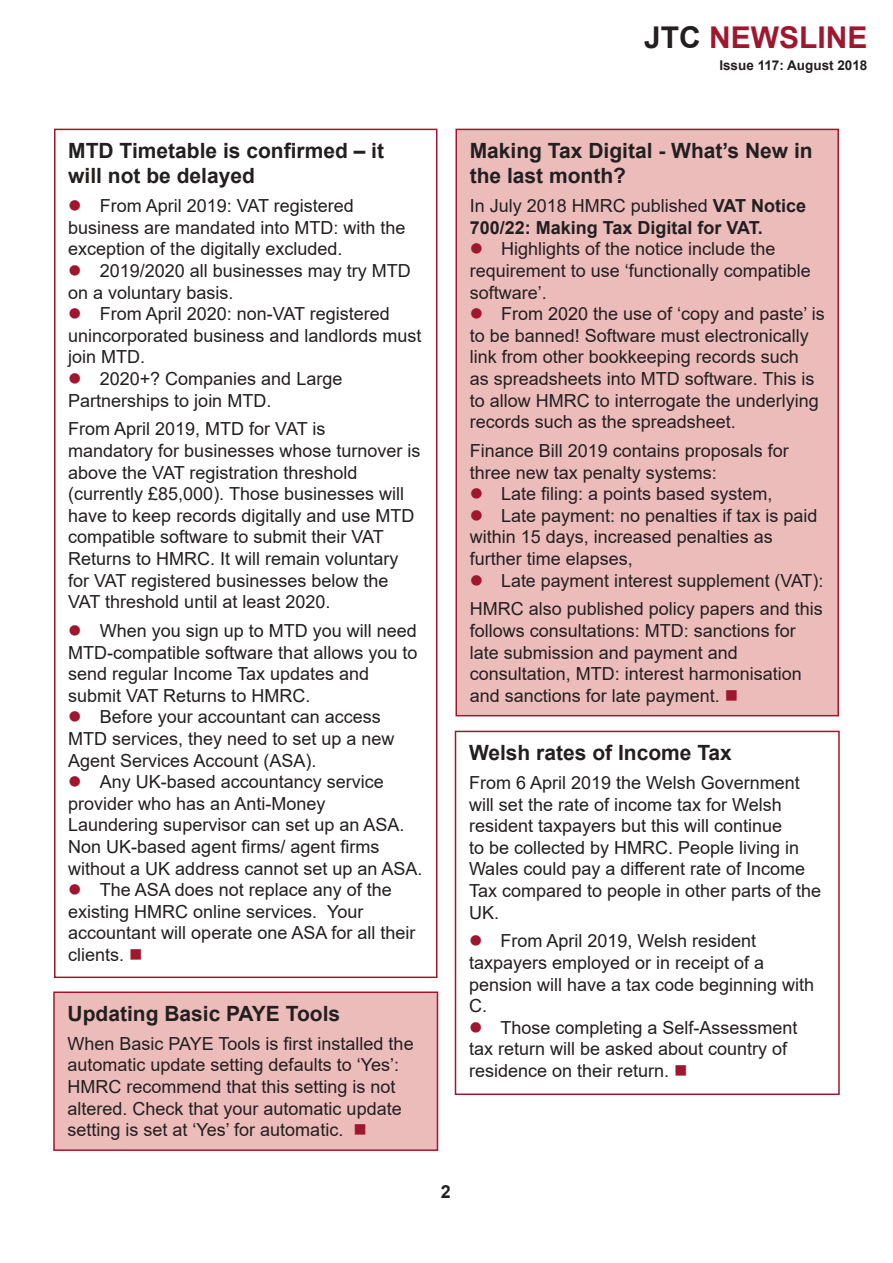
<style>
.page{position:relative;width:893px;height:1263px;background:#fff}
.page>*{position:absolute;margin:0;border:0;box-sizing:border-box;transform-origin:0 0}
.t1{font:700 30px "Arial";color:#9f172e}
.t2{font:700 21px/25.2px "Arial";color:#231f20}
.t3{font:18px/21.6px "Arial";color:#231f20}
.t4{font:700 18px/21.6px "Arial";color:#231f20}
.t5{font:700 13.5px "Arial";color:#231f20}
.s1{color:#231f20}
.s2{color:#9f172e}
.s3{font-weight:400}
</style>
<div class="page">
<div style="left:456px;top:129px;width:382px;height:587px;background:#ecbcbb"></div>
<div style="left:455px;top:129px;width:384px;height:587px;border:2px solid #9f172e"></div>
<div style="left:54px;top:129px;width:383px;height:849px;border:2px solid #9f172e"></div>
<div style="left:54px;top:992px;width:383px;height:158px;background:#ecbcbb"></div>
<div style="left:53px;top:991px;width:385px;height:160px;border:2px solid #9f172e"></div>
<div style="left:455px;top:731px;width:385px;height:364px;border:2px solid #9f172e"></div>
<p class="t1" style="left:644px;top:17px;width:225px"><span class="s1">JTC</span> NEWSLINE</p>
<p class="t5" style="left:719px;top:56px;width:150px">Issue 117: August 2018</p>
<p class="t2" style="left:68px;top:138px;width:317px">MTD Timetable is confirmed – it will not be delayed</p>
<p class="t3" style="left:68px;top:195px;width:287px"><span class="s2">●</span> From April 2019: VAT registered</p>
<p class="t3" style="left:68px;top:217px;width:339px">business are mandated into MTD: with the exception of the digitally excluded.</p>
<p class="t3" style="left:68px;top:260px;width:344px"><span class="s2">●</span> 2019/2020 all businesses may try MTD on a voluntary basis.</p>
<p class="t3" style="left:68px;top:303px;width:355px"><span class="s2">●</span> From April 2020: non-VAT registered unincorporated business and landlords must join MTD.</p>
<p class="t3" style="left:68px;top:368px;width:276px"><span class="s2">●</span> 2020+? Companies and Large</p>
<p class="t3" style="left:68px;top:389px;width:205px">Partnerships to join MTD.</p>
<p class="t3" style="left:68px;top:418px;width:259px">From April 2019, MTD for VAT is</p>
<p class="t3" style="left:68px;top:440px;width:354px">mandatory for businesses whose turnover is above the VAT registration threshold</p>
<p class="t3" style="left:68px;top:483px;width:348px">(currently £85,000). Those businesses will have to keep records digitally and use MTD compatible software to submit their VAT</p>
<p class="t3" style="left:68px;top:548px;width:332px">Returns to HMRC. It will remain voluntary for VAT registered businesses below the<br>VAT threshold until at least 2020.</p>
<p class="t3" style="left:68px;top:620px;width:351px;text-align:justify"><span class="s2">●</span> When you sign up to MTD you will need MTD-compatible software that allows you to send regular Income Tax updates and</p>
<p class="t3" style="left:68px;top:685px;width:244px">submit VAT Returns to HMRC.</p>
<p class="t3" style="left:68px;top:706px;width:328px"><span class="s2">●</span> Before your accountant can access<br>MTD services, they need to set up a new<br>Agent Services Account (ASA).</p>
<p class="t3" style="left:68px;top:771px;width:317px"><span class="s2">●</span> Any UK-based accountancy service provider who has an Anti-Money</p>
<p class="t3" style="left:68px;top:814px;width:338px">Laundering supervisor can set up an ASA.<br>Non UK-based agent firms/ agent firms</p>
<p class="t3" style="left:68px;top:857px;width:356px">without a UK address cannot set up an ASA.</p>
<p class="t3" style="left:68px;top:879px;width:325px"><span class="s2">●</span> The ASA does not replace any of the</p>
<p class="t3" style="left:68px;top:901px;width:297px">existing HMRC online services. Your</p>
<p class="t3" style="left:68px;top:922px;width:349px">accountant will operate one ASA for all their clients. <span class="s2">■</span></p>
<p class="t2" style="left:68px;top:1001px;width:274px">Updating Basic PAYE Tools</p>
<p class="t3" style="left:68px;top:1032px;width:348px">When Basic PAYE Tools is first installed the automatic update setting defaults to ‘Yes’:<br>HMRC recommend that this setting is not altered. Check that your automatic update setting is set at ‘Yes’ for automatic. <span class="s2">■</span></p>
<p class="t2" style="left:470px;top:138px;width:345px">Making Tax Digital - What’s New in the last month?</p>
<p class="t4" style="left:470px;top:195px;width:338px"><span class="s3">In July 2018 HMRC published</span> VAT Notice<br>700/22: Making Tax Digital for VAT.</p>
<p class="t3" style="left:470px;top:238px;width:343px"><span class="s2">●</span> Highlights of the notice include the requirement to use ‘functionally compatible software’.</p>
<p class="t3" style="left:470px;top:303px;width:356px"><span class="s2">●</span> From 2020 the use of ‘copy and paste’ is to be banned! Software must electronically link from other bookkeeping records such<br>as spreadsheets into MTD software. This is to allow HMRC to interrogate the underlying records such as the spreadsheet.</p>
<p class="t3" style="left:470px;top:440px;width:321px">Finance Bill 2019 contains proposals for three new tax penalty systems:</p>
<p class="t3" style="left:470px;top:483px;width:304px"><span class="s2">●</span> Late filing: a points based system,</p>
<p class="t3" style="left:470px;top:505px;width:349px"><span class="s2">●</span> Late payment: no penalties if tax is paid within 15 days, increased penalties as</p>
<p class="t3" style="left:470px;top:548px;width:165px">further time elapses,</p>
<p class="t3" style="left:470px;top:569px;width:355px"><span class="s2">●</span> Late payment interest supplement (VAT):</p>
<p class="t3" style="left:470px;top:598px;width:355px">HMRC also published policy papers and this follows consultations: MTD: sanctions for late submission and payment and</p>
<p class="t3" style="left:470px;top:663px;width:334px">consultation, MTD: interest harmonisation and sanctions for late payment. <span class="s2">■</span></p>
<p class="t2" style="left:469px;top:740px;width:264px">Welsh rates of Income Tax</p>
<p class="t3" style="left:469px;top:772px;width:332px">From 6 April 2019 the Welsh Government will set the rate of income tax for Welsh</p>
<p class="t3" style="left:469px;top:815px;width:354px">resident taxpayers but this will continue<br>to be collected by HMRC. People living in Wales could pay a different rate of Income Tax compared to people in other parts of the UK.</p>
<p class="t3" style="left:469px;top:930px;width:289px"><span class="s2">●</span> From April 2019, Welsh resident</p>
<p class="t3" style="left:469px;top:952px;width:297px">taxpayers employed or in receipt of a</p>
<p class="t3" style="left:469px;top:973px;width:347px">pension will have a tax code beginning with<br>C.</p>
<p class="t3" style="left:469px;top:1016px;width:330px"><span class="s2">●</span> Those completing a Self-Assessment tax return will be asked about country of</p>
<p class="t3" style="left:469px;top:1060px;width:220px">residence on their return. <span class="s2">■</span></p>
<p class="t4" style="left:441px;top:1181px;width:12px">2</p>
</div>
